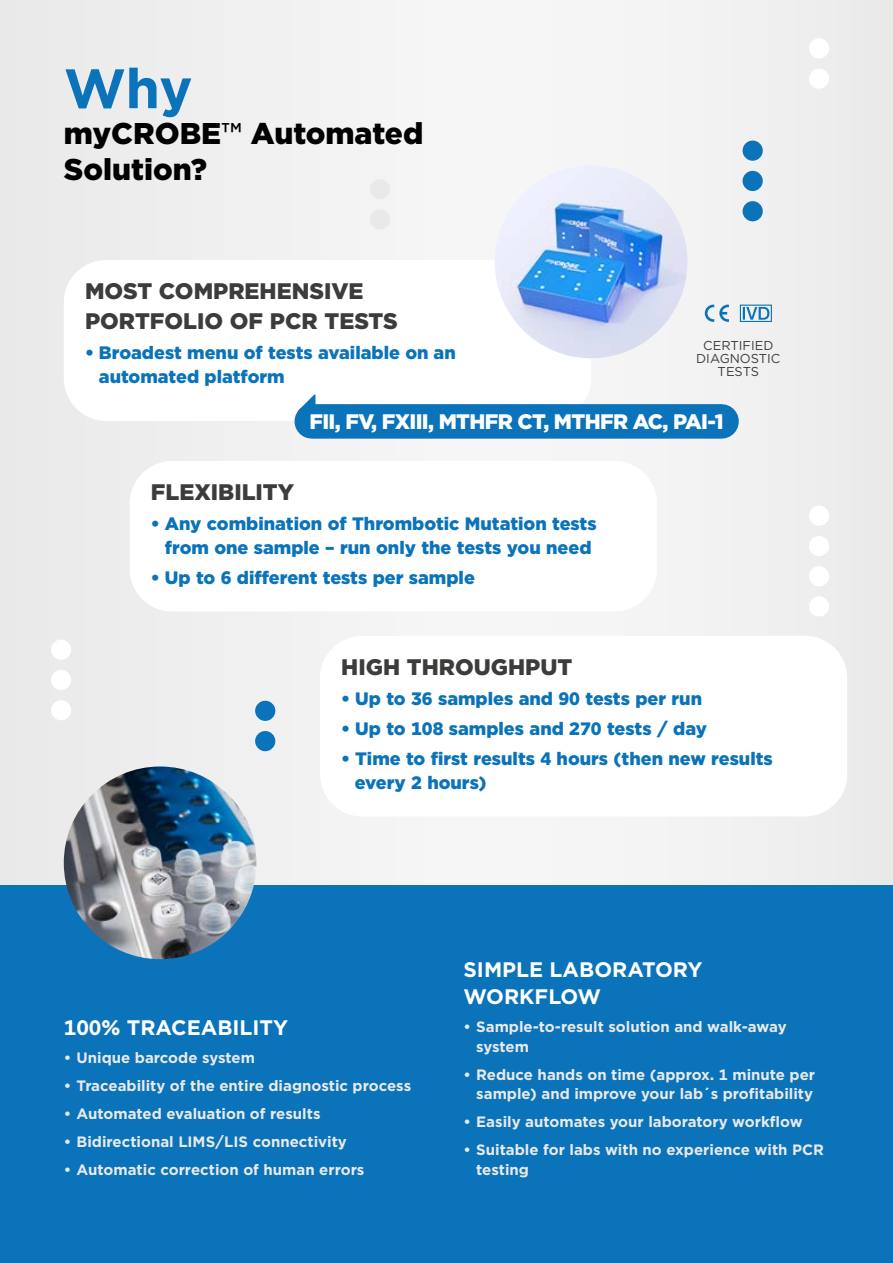
<style>
.page{position:relative;width:893px;height:1263px;background:#fff}
.page>*{position:absolute;margin:0;border:0;box-sizing:border-box;transform-origin:0 0}
.t1{font:700 55.5px "Gotham";color:#0a73ba}
.t2{font:900 30px/36px "Gotham";color:#000}
.t3{font:900 22.5px/30px "Gotham";color:#3c3c3b}
.t4{font:700 21px/27px "Gotham";color:#fff}
.t5{font:900 21px "Gotham";letter-spacing:-.03em;color:#fff}
.t6{font:900 18px/24px "Gotham";color:#0a73ba}
.t7{font:700 15px/19.5px "Gotham";color:#e9e9e9}
.t8{font:12.9px/13.4px "Gotham";color:#3c3c3b;text-align:center}
.s1{font-weight:500}
.s2{font-weight:900}
</style>
<div class="page">
<div style="left:0;top:0;width:893px;height:885px;background:#f0f0f0"></div>
<div style="left:0;top:885px;width:893px;height:378px;background:#0a73ba"></div>
<svg style="left:740px;top:305px;width:32px;height:17px"></svg>
<svg style="left:705px;top:305px;width:24px;height:17px"></svg>
<div style="left:64px;top:260px;width:527px;height:161px;background:#fff;border-radius:43px"></div>
<div style="left:130px;top:461px;width:527px;height:150px;background:#fff;border-radius:43px"></div>
<div style="left:320px;top:636px;width:527px;height:180px;background:#fff;border-radius:43px"></div>
<img style="left:495px;top:166px;width:192px;height:192px;border-radius:96px">
<img style="left:64px;top:766px;width:192px;height:193px;border-radius:96px">
<div style="left:312px;top:404px;width:410px;height:35px;background:#0a73ba"></div>
<svg style="left:298px;top:394px;width:17px;height:17px"></svg>
<div style="left:743px;top:201px;width:20px;height:20px;background:#0a73ba;border-radius:50%"></div>
<div style="left:743px;top:171px;width:20px;height:20px;background:#0a73ba;border-radius:50%"></div>
<div style="left:743px;top:141px;width:20px;height:20px;background:#0a73ba;border-radius:50%"></div>
<div style="left:809px;top:69px;width:20px;height:20px;background:#fff;border-radius:50%"></div>
<div style="left:809px;top:38px;width:20px;height:20px;background:#fff;border-radius:50%"></div>
<div style="left:51px;top:700px;width:20px;height:20px;background:#fff;border-radius:50%"></div>
<div style="left:51px;top:670px;width:20px;height:20px;background:#fff;border-radius:50%"></div>
<div style="left:51px;top:639px;width:20px;height:21px;background:#fff;border-radius:50%"></div>
<div style="left:370px;top:209px;width:20px;height:21px;background:#e9e9e9;border-radius:50%"></div>
<div style="left:370px;top:179px;width:20px;height:20px;background:#e9e9e9;border-radius:50%"></div>
<div style="left:255px;top:731px;width:20px;height:20px;background:#0a73ba;border-radius:50%"></div>
<div style="left:255px;top:701px;width:20px;height:20px;background:#0a73ba;border-radius:50%"></div>
<div style="left:809px;top:566px;width:20px;height:20px;background:#fff;border-radius:50%"></div>
<div style="left:809px;top:536px;width:20px;height:20px;background:#fff;border-radius:50%"></div>
<div style="left:809px;top:506px;width:20px;height:20px;background:#fff;border-radius:50%"></div>
<div style="left:809px;top:596px;width:20px;height:20px;background:#fff;border-radius:50%"></div>
<h1 class="t1" style="left:64px;top:52px;width:130px">Why</h1>
<h2 class="t2" style="left:64px;top:115px;width:361px">myCROBE<span class="s1">™</span> Automated<br>Solution?</h2>
<h3 class="t3" style="left:85px;top:276px;width:314px">MOST COMPREHENSIVE<br>PORTFOLIO OF PCR TESTS</h3>
<p class="t6" style="left:99px;top:341px;width:358px;text-indent:-14px">• Broadest menu of tests available on an automated platform</p>
<p class="t8" style="left:696px;top:338px;width:86px">CERTIFIED<br>DIAGNOSTIC<br>TESTS</p>
<h3 class="t5" style="left:309px;top:407px;width:416px">FII, FV, FXIII, MTHFR CT, MTHFR AC, PAI-1</h3>
<h3 class="t3" style="left:151px;top:477px;width:145px">FLEXIBILITY</h3>
<p class="t6" style="left:151px;top:512px;width:447px;text-align:center">• Any combination of Thrombotic Mutation tests from one sample – run only the tests you need</p>
<p class="t6" style="left:151px;top:566px;width:325px">• Up to 6 different tests per sample</p>
<h3 class="t3" style="left:341px;top:652px;width:233px">HIGH THROUGHPUT</h3>
<p class="t6" style="left:341px;top:686px;width:362px">• Up to 36 samples and 90 tests per run</p>
<p class="t6" style="left:341px;top:716px;width:367px">• Up to 108 samples and 270 tests / day</p>
<p class="t6" style="left:355px;top:746px;width:420px;text-indent:-14px">• Time to first results 4 hours (then new results every 2 hours)</p>
<h3 class="t4" style="left:64px;top:1014px;width:226px">100<span class="s2">%</span> TRACEABILITY</h3>
<p class="t7" style="left:64px;top:1048px;width:193px">• Unique barcode system</p>
<p class="t7" style="left:64px;top:1076px;width:349px">• Traceability of the entire diagnostic process</p>
<p class="t7" style="left:64px;top:1104px;width:258px">• Automated evaluation of results</p>
<p class="t7" style="left:64px;top:1132px;width:285px">• Bidirectional LIMS/LIS connectivity</p>
<p class="t7" style="left:64px;top:1160px;width:302px">• Automatic correction of human errors</p>
<h3 class="t4" style="left:463px;top:956px;width:241px">SIMPLE LABORATORY<br>WORKFLOW</h3>
<p class="t7" style="left:476px;top:1017px;width:312px;text-indent:-13px">• Sample-to-result solution and walk-away system</p>
<p class="t7" style="left:463px;top:1065px;width:353px;text-align:right">• Reduce hands on time (approx. 1 minute per sample) and improve your lab´s profitability</p>
<p class="t7" style="left:463px;top:1112px;width:341px">• Easily automates your laboratory workflow</p>
<p class="t7" style="left:476px;top:1140px;width:349px;text-indent:-13px">• Suitable for labs with no experience with PCR testing</p>
</div>
